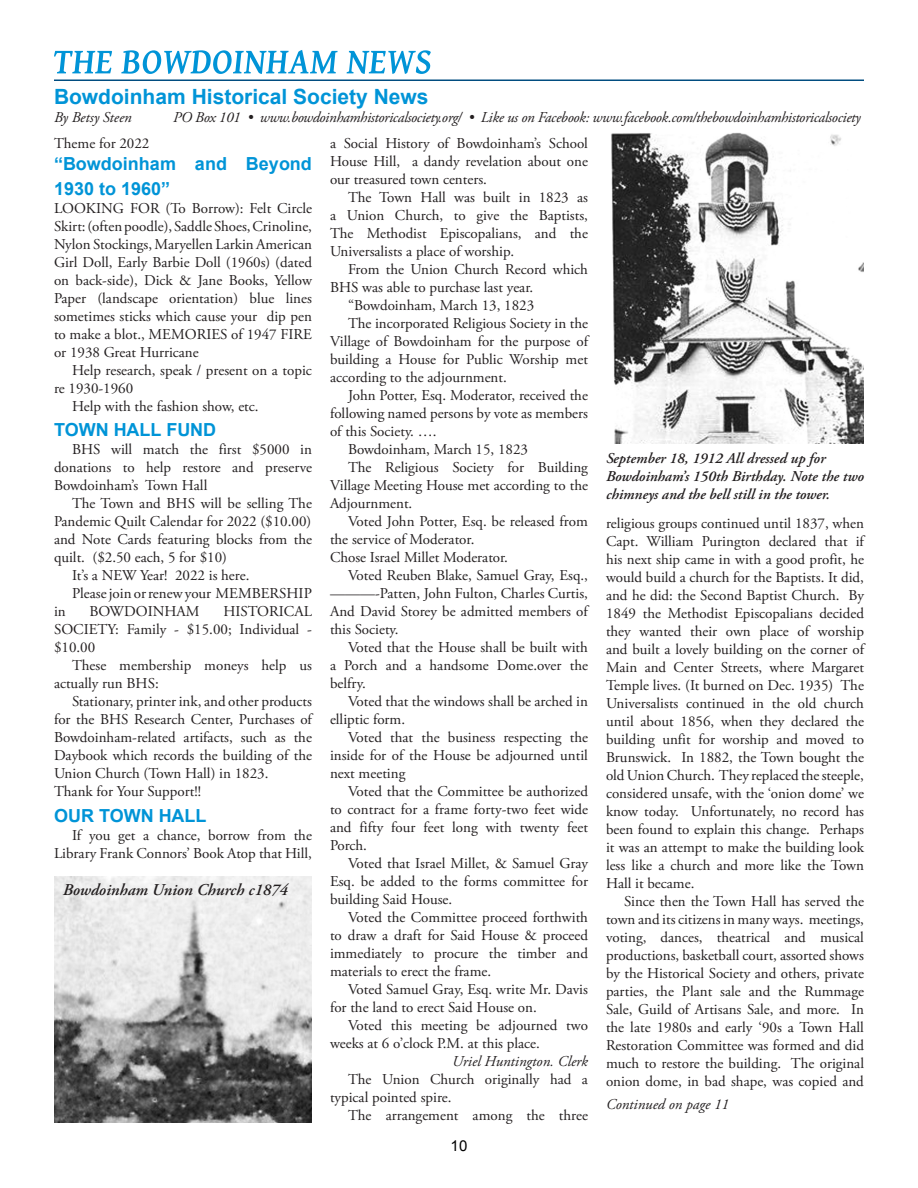
<style>
.page{position:relative;width:918px;height:1188px;background:#fff}
.page>*{position:absolute;margin:0;border:0;box-sizing:border-box;transform-origin:0 0}
.Bowdoinham_Headline{font:700 21px "Arial";color:#0094d7}
.Bowdoinham_Headline-2{font:700 18px/25.2px "Arial";color:#0094d7}
.Bowdoinham_Cutline{font:italic 600 16.5px "Adobe Garamond Pro";color:#231f20}
.Bowdoinham_Text{font:15px/18px "Adobe Garamond Pro";color:#231f20;text-align:justify}
.Bowdoinham_Cutline-2{font:italic 15px "Adobe Garamond Pro";letter-spacing:-.02em;color:#231f20}
.Bowdoinham_Cutline-3{font:italic 600 15px/18px "Adobe Garamond Pro";color:#231f20}
.Bowdoinham_Cutline-4{font:italic 15px "Adobe Garamond Pro";color:#231f20}
.t1{font:15px "Arial";color:#000}
</style>
<div class="page">
<svg style="left:54px;top:51px;width:58px;height:22px"></svg>
<svg style="left:121px;top:50px;width:217px;height:24px"></svg>
<svg style="left:347px;top:50px;width:84px;height:24px"></svg>
<hr style="left:54px;top:80px;width:810px;height:1px;background:#014d80">
<img style="left:611px;top:132px;width:253px;height:311px">
<img style="left:54px;top:877px;width:258px;height:246px">
<p class="Bowdoinham_Headline" style="left:54px;top:82px;width:376px">Bowdoinham Historical Society News</p>
<p class="Bowdoinham_Cutline-4" style="left:54px;top:108px;width:79px">By Betsy Steen</p>
<p class="Bowdoinham_Cutline-2" style="left:173px;top:108px;width:689px">PO Box 101 • www.bowdoinhamhistoricalsociety.org/ • Like us on Facebook: www.facebook.com/thebowdoinhamhistoricalsociety</p>
<p class="Bowdoinham_Text" style="left:54px;top:135px;width:97px">Theme for 2022</p>
<p class="Bowdoinham_Headline-2" style="left:54px;top:152px;width:259px">“Bowdoinham and Beyond<br>1930 to 1960”</p>
<p class="Bowdoinham_Text" style="left:54px;top:200px;width:260px">LOOKING FOR (To Borrow): Felt Circle Skirt: (often poodle), Saddle Shoes, Crinoline, Nylon Stockings, Maryellen Larkin American Girl Doll, Early Barbie Doll (1960s) (dated on back-side), Dick &amp; Jane Books, Yellow Paper (landscape orientation) blue lines sometimes sticks which cause your dip pen to make a blot., MEMORIES of 1947 FIRE or 1938 Great Hurricane</p>
<p class="Bowdoinham_Text" style="left:54px;top:362px;width:259px;text-indent:18px">Help research, speak / present on a topic re 1930-1960</p>
<p class="Bowdoinham_Text" style="left:72px;top:398px;width:188px">Help with the fashion show, etc.</p>
<p class="Bowdoinham_Headline-2" style="left:54px;top:418px;width:164px">TOWN HALL FUND</p>
<p class="Bowdoinham_Text" style="left:54px;top:441px;width:260px;text-indent:18px">BHS will match the first $5000 in donations to help restore and preserve Bowdoinham’s Town Hall</p>
<p class="Bowdoinham_Text" style="left:54px;top:495px;width:259px;text-align:right">The Town and BHS will be selling The<br>Pandemic Quilt Calendar for 2022 ($10.00)</p>
<p class="Bowdoinham_Text" style="left:54px;top:531px;width:259px">and Note Cards featuring blocks from the quilt. ($2.50 each, 5 for $10)</p>
<p class="Bowdoinham_Text" style="left:72px;top:567px;width:179px">It’s a NEW Year! 2022 is here.</p>
<p class="Bowdoinham_Text" style="left:72px;top:585px;width:241px">Please join or renew your MEMBERSHIP</p>
<p class="Bowdoinham_Text" style="left:54px;top:603px;width:13px">in</p>
<p class="Bowdoinham_Text" style="left:89px;top:603px;width:112px">BOWDOINHAM</p>
<p class="Bowdoinham_Text" style="left:54px;top:603px;width:259px;text-indent:169px">HISTORICAL SOCIETY: Family - $15.00; Individual - $10.00</p>
<p class="Bowdoinham_Text" style="left:54px;top:657px;width:260px;text-indent:18px">These membership moneys help us actually run BHS:</p>
<p class="Bowdoinham_Text" style="left:54px;top:693px;width:260px;text-indent:18px">Stationary, printer ink, and other products for the BHS Research Center, Purchases of Bowdoinham-related artifacts, such as the Daybook which records the building of the Union Church (Town Hall) in 1823.</p>
<p class="Bowdoinham_Text" style="left:54px;top:783px;width:149px">Thank for Your Support!!</p>
<p class="Bowdoinham_Headline-2" style="left:54px;top:803px;width:154px">OUR TOWN HALL</p>
<p class="Bowdoinham_Text" style="left:54px;top:826px;width:259px;text-align:right">If you get a chance, borrow from the<br>Library Frank Connors’ Book Atop that Hill,</p>
<p class="Bowdoinham_Cutline" style="left:63px;top:881px;width:227px">Bowdoinham Union Church c1874</p>
<p class="Bowdoinham_Text" style="left:330px;top:135px;width:260px">a Social History of Bowdoinham’s School House Hill, a dandy revelation about one our treasured town centers.</p>
<p class="Bowdoinham_Text" style="left:330px;top:189px;width:259px;text-indent:18px">The Town Hall was built in 1823 as a Union Church, to give the Baptists, The Methodist Episcopalians, and the Universalists a place of worship.</p>
<p class="Bowdoinham_Text" style="left:330px;top:261px;width:259px;text-indent:18px">From the Union Church Record which<br>BHS was able to purchase last year.</p>
<p class="Bowdoinham_Text" style="left:348px;top:297px;width:188px">“Bowdoinham, March 13, 1823</p>
<p class="Bowdoinham_Text" style="left:330px;top:315px;width:260px;text-indent:18px">The incorporated Religious Society in the Village of Bowdoinham for the purpose of building a House for Public Worship met according to the adjournment.</p>
<p class="Bowdoinham_Text" style="left:330px;top:387px;width:260px;text-indent:18px">John Potter, Esq. Moderator, received the following named persons by vote as members of this Society. ….</p>
<p class="Bowdoinham_Text" style="left:348px;top:441px;width:182px">Bowdoinham, March 15, 1823</p>
<p class="Bowdoinham_Text" style="left:330px;top:459px;width:260px;text-indent:18px">The Religious Society for Building Village Meeting House met according to the Adjournment.</p>
<p class="Bowdoinham_Text" style="left:330px;top:513px;width:259px;text-indent:18px">Voted John Potter, Esq. be released from the service of Moderator.</p>
<p class="Bowdoinham_Text" style="left:330px;top:549px;width:180px">Chose Israel Millet Moderator.</p>
<p class="Bowdoinham_Text" style="left:330px;top:567px;width:260px;text-indent:18px">Voted Reuben Blake, Samuel Gray, Esq., ———-Patten, John Fulton, Charles Curtis, And David Storey be admitted members of this Society.</p>
<p class="Bowdoinham_Text" style="left:330px;top:639px;width:259px;text-indent:18px">Voted that the House shall be built with a Porch and a handsome Dome.over the belfry.</p>
<p class="Bowdoinham_Text" style="left:330px;top:693px;width:259px;text-indent:18px">Voted that the windows shall be arched in elliptic form.</p>
<p class="Bowdoinham_Text" style="left:330px;top:729px;width:260px;text-indent:18px">Voted that the business respecting the inside for of the House be adjourned until next meeting</p>
<p class="Bowdoinham_Text" style="left:330px;top:783px;width:260px;text-indent:18px">Voted that the Committee be authorized to contract for a frame forty-two feet wide and fifty four feet long with twenty feet Porch.</p>
<p class="Bowdoinham_Text" style="left:330px;top:855px;width:259px;text-indent:18px">Voted that Israel Millet, &amp; Samuel Gray Esq. be added to the forms committee for building Said House.</p>
<p class="Bowdoinham_Text" style="left:330px;top:909px;width:260px;text-indent:18px">Voted the Committee proceed forthwith to draw a draft for Said House &amp; proceed immediately to procure the timber and materials to erect the frame.</p>
<p class="Bowdoinham_Text" style="left:330px;top:981px;width:259px;text-indent:18px">Voted Samuel Gray, Esq. write Mr. Davis for the land to erect Said House on.</p>
<p class="Bowdoinham_Text" style="left:330px;top:1017px;width:259px;text-indent:18px">Voted this meeting be adjourned two weeks at 6 o’clock P.M. at this place.</p>
<p class="Bowdoinham_Cutline-4" style="left:452px;top:1053px;width:137px">Uriel Huntington. Clerk</p>
<p class="Bowdoinham_Text" style="left:330px;top:1071px;width:259px;text-indent:18px">The Union Church originally had a typical pointed spire.</p>
<p class="Bowdoinham_Text" style="left:348px;top:1107px;width:241px">The arrangement among the three</p>
<p class="t1" style="left:451px;top:1136px;width:18px">10</p>
<p class="Bowdoinham_Cutline-3" style="left:606px;top:450px;width:221px">September 18, 1912 All dressed up for</p>
<p class="Bowdoinham_Cutline-3" style="left:606px;top:468px;width:260px">Bowdoinham’s 150th Birthday. Note the two chimneys and the bell still in the tower.</p>
<p class="Bowdoinham_Text" style="left:606px;top:515px;width:260px">religious groups continued until 1837, when Capt. William Purington declared that if his next ship came in with a good profit, he would build a church for the Baptists. It did, and he did: the Second Baptist Church. By 1849 the Methodist Episcopalians decided they wanted their own place of worship and built a lovely building on the corner of Main and Center Streets, where Margaret Temple lives. (It burned on Dec. 1935) The Universalists continued in the old church until about 1856, when they declared the building unfit for worship and moved to Brunswick. In 1882, the Town bought the old Union Church. They replaced the steeple, considered unsafe, with the ‘onion dome’ we know today. Unfortunately, no record has been found to explain this change. Perhaps it was an attempt to make the building look less like a church and more like the Town Hall it became.</p>
<p class="Bowdoinham_Text" style="left:606px;top:893px;width:260px;text-indent:18px">Since then the Town Hall has served the town and its citizens in many ways. meetings, voting, dances, theatrical and musical productions, basketball court, assorted shows by the Historical Society and others, private parties, the Plant sale and the Rummage Sale, Guild of Artisans Sale, and more. In the late 1980s and early ‘90s a Town Hall Restoration Committee was formed and did much to restore the building. The original onion dome, in bad shape, was copied and</p>
<p class="Bowdoinham_Cutline-4" style="left:606px;top:1095px;width:125px">Continued on page 11</p>
</div>
